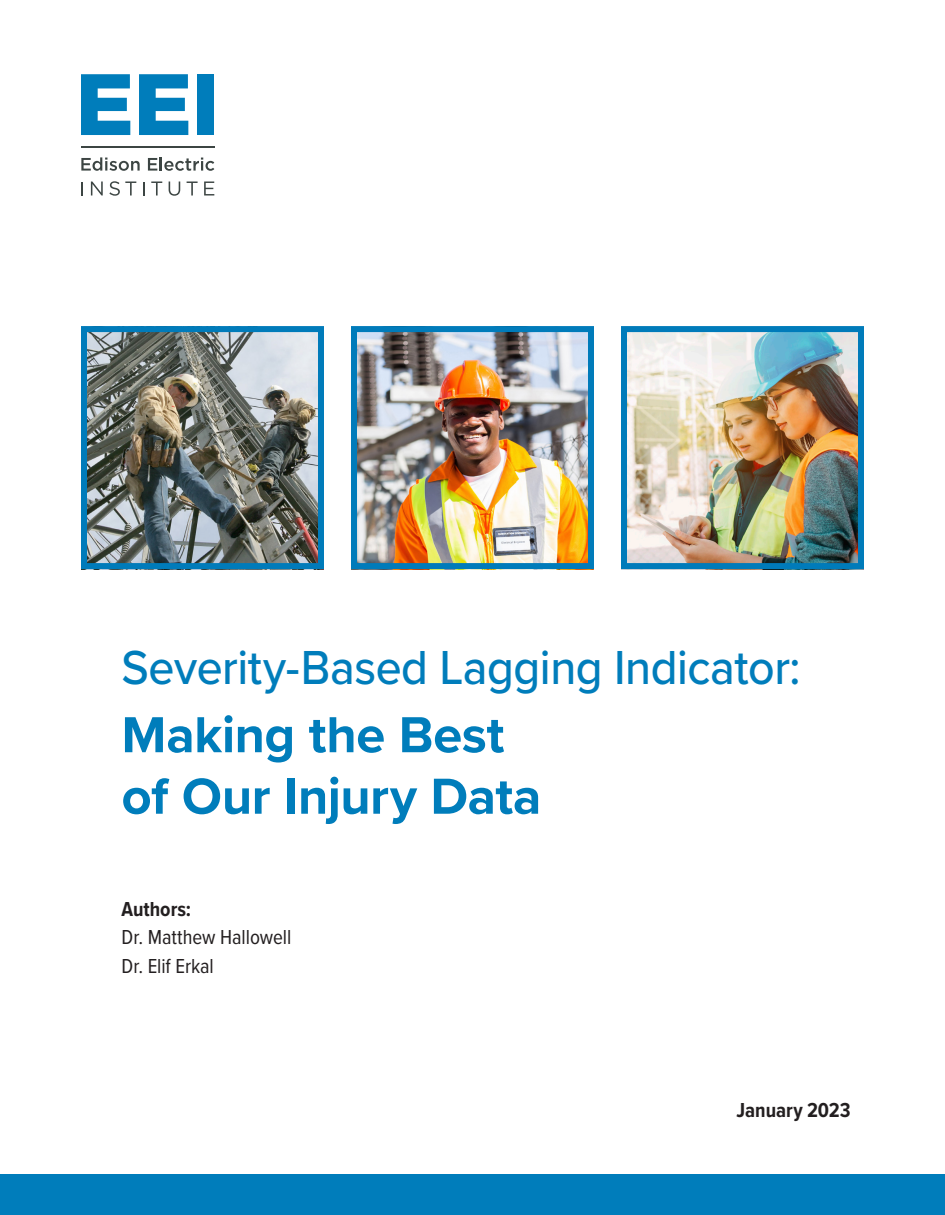
<style>
.page{position:relative;width:945px;height:1215px;background:#fff}
.page>*{position:absolute;margin:0;border:0;box-sizing:border-box;transform-origin:0 0}
.Body{font:700 52.5px/61.5px "Proxima Nova";letter-spacing:-.01em;color:#007dbb}
.Body-2{font:500 49.5px "Proxima Nova";letter-spacing:-.01em;color:#007dbb;scale:.94 1}
.Body-3{font:21px/28.5px "Proxima Nova Cond";letter-spacing:-.005em;color:#231f20}
.Body-4{font:700 21px "Proxima Nova Cond";color:#231f20}
.s1{font-weight:700}
</style>
<div class="page">
<svg style="left:81px;top:74px;width:49px;height:61px"></svg>
<svg style="left:139px;top:74px;width:49px;height:61px"></svg>
<div style="left:197px;top:74px;width:17px;height:61px;background:#007dbb"></div>
<hr style="left:81px;top:146px;width:133px;height:2px;background:#3c4543">
<svg style="left:82px;top:182px;width:1px;height:14px"></svg>
<svg style="left:91px;top:182px;width:12px;height:14px"></svg>
<svg style="left:109px;top:181px;width:27px;height:15px"></svg>
<svg style="left:143px;top:182px;width:2px;height:14px"></svg>
<svg style="left:151px;top:182px;width:11px;height:14px"></svg>
<svg style="left:169px;top:182px;width:11px;height:14px"></svg>
<svg style="left:187px;top:182px;width:11px;height:14px"></svg>
<svg style="left:204px;top:182px;width:10px;height:14px"></svg>
<svg style="left:81px;top:157px;width:59px;height:14px"></svg>
<svg style="left:148px;top:157px;width:66px;height:14px"></svg>
<img style="left:88px;top:333px;width:229px;height:229px">
<div style="left:81px;top:326px;width:243px;height:243px;border:6px solid #007bba"></div>
<div style="left:0;top:1174px;width:945px;height:41px;background:#007dbb"></div>
<img style="left:358px;top:333px;width:229px;height:229px">
<div style="left:351px;top:326px;width:243px;height:243px;border:6px solid #007bba"></div>
<img style="left:628px;top:333px;width:229px;height:229px">
<div style="left:621px;top:326px;width:243px;height:243px;border:6px solid #007bba"></div>
<p class="Body-2" style="left:122px;top:631px;width:724px">Severity-Based Lagging Indicator:</p>
<p class="Body" style="left:122px;top:703px;width:421px">Making the Best of Our Injury Data</p>
<p class="Body-3" style="left:122px;top:894px;width:171px"><span class="s1">Authors:<br></span>Dr. Matthew Hallowell<br>Dr. Elif Erkal</p>
<p class="Body-4" style="left:737px;top:1095px;width:115px">January 2023</p>
</div>
